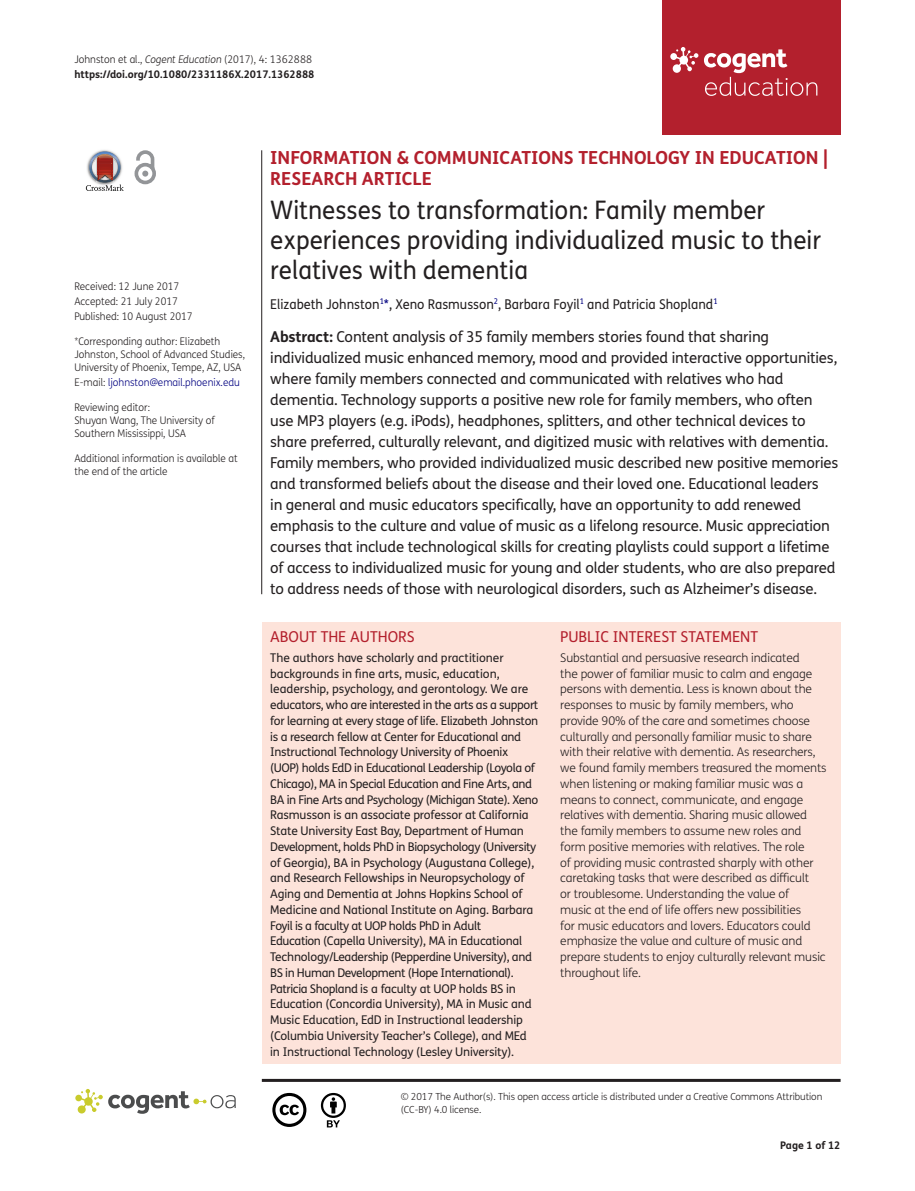
<style>
.page{position:relative;width:915px;height:1191px;background:#fff}
.page>*{position:absolute;margin:0;border:0;box-sizing:border-box;transform-origin:0 0}
.t1{font:25.5px/30px "FS Me Pro";color:#231f20;scale:.95 1}
.t2{font:700 18px/21px "FS Me Pro";color:#b3202d}
.t3{font:15px/21px "FS Me Pro";letter-spacing:-.01em;color:#231f20}
.t4{font:15px "FS Me Pro";color:#b3202d}
.t5{font:13.5px "FS Me Pro";color:#231f20;scale:.95 1}
.t6{font:12px/15.8px "FS Me Pro";letter-spacing:-.015em;color:#231f20}
.t7{font:300 12px/15.8px "FS Me Pro";letter-spacing:-.01em;color:#231f20}
.t8{font:300 10.5px/12.8px "FS Me Pro";color:#231f20;scale:.95 1}
.t9{font:700 10.5px/15px "FS Me Pro";color:#231f20}
.t10{font:300 10.5px "FS Me Pro";color:#000080;scale:.95 1}
.t11{font:300 9.75px/12.8px "FS Me Pro";letter-spacing:-.01em;color:#231f20}
.s1{font-weight:300}
.s2{font-weight:300;font-style:italic}
.s3{color:#231f20}
.s4{color:#000080}
.s5{font-weight:700}
</style>
<div class="page">
<div style="left:661px;top:0;width:179px;height:134px;background:#b3202d"></div>
<svg style="left:670px;top:47px;width:147px;height:49px"></svg>
<div style="left:261px;top:622px;width:579px;height:441px;background:#fde3da"></div>
<svg style="left:86px;top:151px;width:38px;height:40px"></svg>
<svg style="left:134px;top:150px;width:22px;height:34px"></svg>
<hr style="left:261px;top:150px;width:1px;height:444px;background:#231f20">
<hr style="left:262px;top:1078px;width:578px;height:3px;background:#231f20">
<svg style="left:75px;top:1089px;width:161px;height:24px"></svg>
<svg style="left:272px;top:1093px;width:34px;height:34px"></svg>
<svg style="left:321px;top:1093px;width:25px;height:34px"></svg>
<p class="t9" style="left:74px;top:51px;width:241px"><span class="s1">Johnston et al.,</span> <span class="s2">Cogent Education</span> <span class="s1">(2017), 4: 1362888 </span>https://doi.org/10.1080/2331186X.2017.1362888</p>
<p class="t8" style="left:74px;top:279px;width:126px;line-height:14.9px">Received: 12 June 2017<br>Accepted: 21 July 2017<br>Published: 10 August 2017</p>
<p class="t8" style="left:74px;top:335px;width:181px">*Corresponding author: Elizabeth<br>Johnston, School of Advanced Studies,<br>University of Phoenix, Tempe, AZ, USA</p>
<p class="t10" style="left:74px;top:375px;width:176px"><span class="s3">E-mail:</span> ljohnston@email.phoenix.edu</p>
<p class="t8" style="left:74px;top:401px;width:149px">Reviewing editor:<br>Shuyan Wang, The University of<br>Southern Mississippi, USA</p>
<p class="t8" style="left:74px;top:452px;width:173px">Additional information is available at the end of the article</p>
<h2 class="t2" style="left:270px;top:146px;width:559px">INFORMATION &amp; COMMUNICATIONS TECHNOLOGY IN EDUCATION |<br>RESEARCH ARTICLE</h2>
<h1 class="t1" style="left:270px;top:195px;width:581px">Witnesses to transformation: Family member experiences providing individualized music to their relatives with dementia</h1>
<p class="t5" style="left:270px;top:294px;width:472px">Elizabeth Johnston<sup>1</sup><span class="s4">*</span>, Xeno Rasmusson<sup>2</sup>, Barbara Foyil<sup>1</sup> and Patricia Shopland<sup>1</sup></p>
<p class="t3" style="left:270px;top:326px;width:569px"><span class="s5">Abstract:</span> Content analysis of 35 family members stories found that sharing individualized music enhanced memory, mood and provided interactive opportunities, where family members connected and communicated with relatives who had dementia. Technology supports a positive new role for family members, who often use MP3 players (e.g. iPods), headphones, splitters, and other technical devices to share preferred, culturally relevant, and digitized music with relatives with dementia.<br>Family members, who provided individualized music described new positive memories and transformed beliefs about the disease and their loved one. Educational leaders<br>in general and music educators specifically, have an opportunity to add renewed emphasis to the culture and value of music as a lifelong resource. Music appreciation courses that include technological skills for creating playlists could support a lifetime of access to individualized music for young and older students, who are also prepared to address needs of those with neurological disorders, such as Alzheimer’s disease.</p>
<p class="t4" style="left:270px;top:627px;width:146px">ABOUT THE AUTHORS</p>
<p class="t6" style="left:270px;top:649px;width:269px">The authors have scholarly and practitioner backgrounds in fine arts, music, education, leadership, psychology, and gerontology. We are educators, who are interested in the arts as a support for learning at every stage of life. Elizabeth Johnston is a research fellow at Center for Educational and Instructional Technology University of Phoenix (UOP) holds EdD in Educational Leadership (Loyola of Chicago), MA in Special Education and Fine Arts, and BA in Fine Arts and Psychology (Michigan State). Xeno Rasmusson is an associate professor at California State University East Bay, Department of Human Development, holds PhD in Biopsychology (University of Georgia), BA in Psychology (Augustana College), and Research Fellowships in Neuropsychology of Aging and Dementia at Johns Hopkins School of Medicine and National Institute on Aging. Barbara Foyil is a faculty at UOP holds PhD in Adult<br>Education (Capella University), MA in Educational Technology/Leadership (Pepperdine University), and BS in Human Development (Hope International).<br>Patricia Shopland is a faculty at UOP holds BS in Education (Concordia University), MA in Music and Music Education, EdD in Instructional leadership (Columbia University Teacher’s College), and MEd in Instructional Technology (Lesley University).</p>
<p class="t4" style="left:560px;top:627px;width:199px">PUBLIC INTEREST STATEMENT</p>
<p class="t7" style="left:560px;top:649px;width:268px">Substantial and persuasive research indicated<br>the power of familiar music to calm and engage persons with dementia. Less is known about the responses to music by family members, who provide 90% of the care and sometimes choose culturally and personally familiar music to share with their relative with dementia. As researchers, we found family members treasured the moments when listening or making familiar music was a means to connect, communicate, and engage relatives with dementia. Sharing music allowed the family members to assume new roles and form positive memories with relatives. The role<br>of providing music contrasted sharply with other caretaking tasks that were described as difficult<br>or troublesome. Understanding the value of<br>music at the end of life offers new possibilities<br>for music educators and lovers. Educators could emphasize the value and culture of music and prepare students to enjoy culturally relevant music throughout life.</p>
<p class="t11" style="left:400px;top:1090px;width:423px">© 2017 The Author(s). This open access article is distributed under a Creative Commons Attribution (CC-BY) 4.0 license.</p>
<p class="t9" style="left:780px;top:1137px;width:62px">Page 1 of 12</p>
</div>
